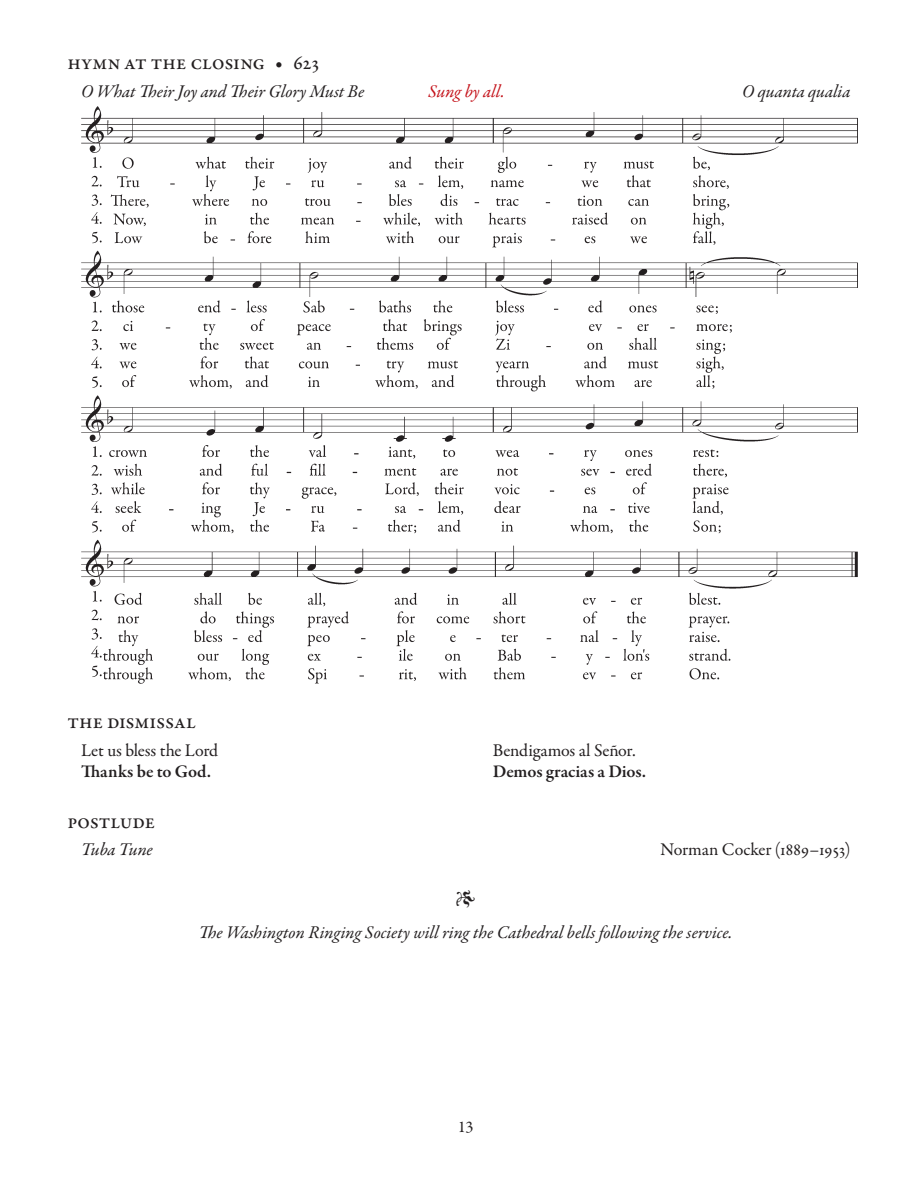
<style>
.page{position:relative;width:918px;height:1188px;background:#fff}
.page>*{position:absolute;margin:0;border:0;box-sizing:border-box;transform-origin:0 0}
.Title_Tune{font:500 21px "Garamond Premr Pro";letter-spacing:-.01em;color:#231f20}
._1-header{font:500 21px "Garamond Premr Pro";letter-spacing:-.015em;color:#231f20}
.Title_Tune-2{font:italic 18px "Garamond Premr Pro";letter-spacing:-.005em;color:#231f20}
.text_block{font:18px "Garamond Premr Pro";letter-spacing:-.015em;color:#231f20}
.t1{font:600 18px "Garamond Premr Pro";letter-spacing:-.005em;color:#231f20}
.Title_Tune-3{font:italic 18px "Garamond Premr Pro";letter-spacing:-.005em;color:#c4121a}
.text_block-2{font:italic 18px "Garamond Premr Pro";letter-spacing:-.015em;color:#231f20}
.t2{font:16.5px "Garamond Premr Pro";color:#231f20}
.s1{font-size:16.5px}
</style>
<div class="page">
<img style="left:81px;top:107px;width:777px;height:577px">
<p class="Title_Tune" style="left:68px;top:50px;width:254px">hymn at the closing <span class="s1">•</span> 623</p>
<p class="Title_Tune-2" style="left:81px;top:80px;width:285px">O What Their Joy and Their Glory Must Be</p>
<p class="Title_Tune-3" style="left:428px;top:80px;width:78px">Sung by all.</p>
<p class="Title_Tune-2" style="left:742px;top:80px;width:110px">O quanta qualia</p>
<p class="Title_Tune" style="left:68px;top:709px;width:130px">the dismissal</p>
<p class="text_block" style="left:81px;top:739px;width:139px">Let us bless the Lord</p>
<p class="t1" style="left:81px;top:760px;width:132px">Thanks be to God.</p>
<p class="text_block" style="left:493px;top:739px;width:145px">Bendigamos al Señor.</p>
<p class="t1" style="left:493px;top:760px;width:155px">Demos gracias a Dios.</p>
<p class="_1-header" style="left:68px;top:808px;width:89px">postlude</p>
<p class="text_block-2" style="left:81px;top:838px;width:73px">Tuba Tune</p>
<p class="text_block" style="left:660px;top:839px;width:192px">Norman Cocker (1889–1953)</p>
<p class="text_block" style="left:456px;top:887px;width:21px">•</p>
<p class="Title_Tune-2" style="left:199px;top:921px;width:535px">The Washington Ringing Society will ring the Cathedral bells following the service.</p>
<p class="t2" style="left:458px;top:1117px;width:17px">13</p>
</div>
